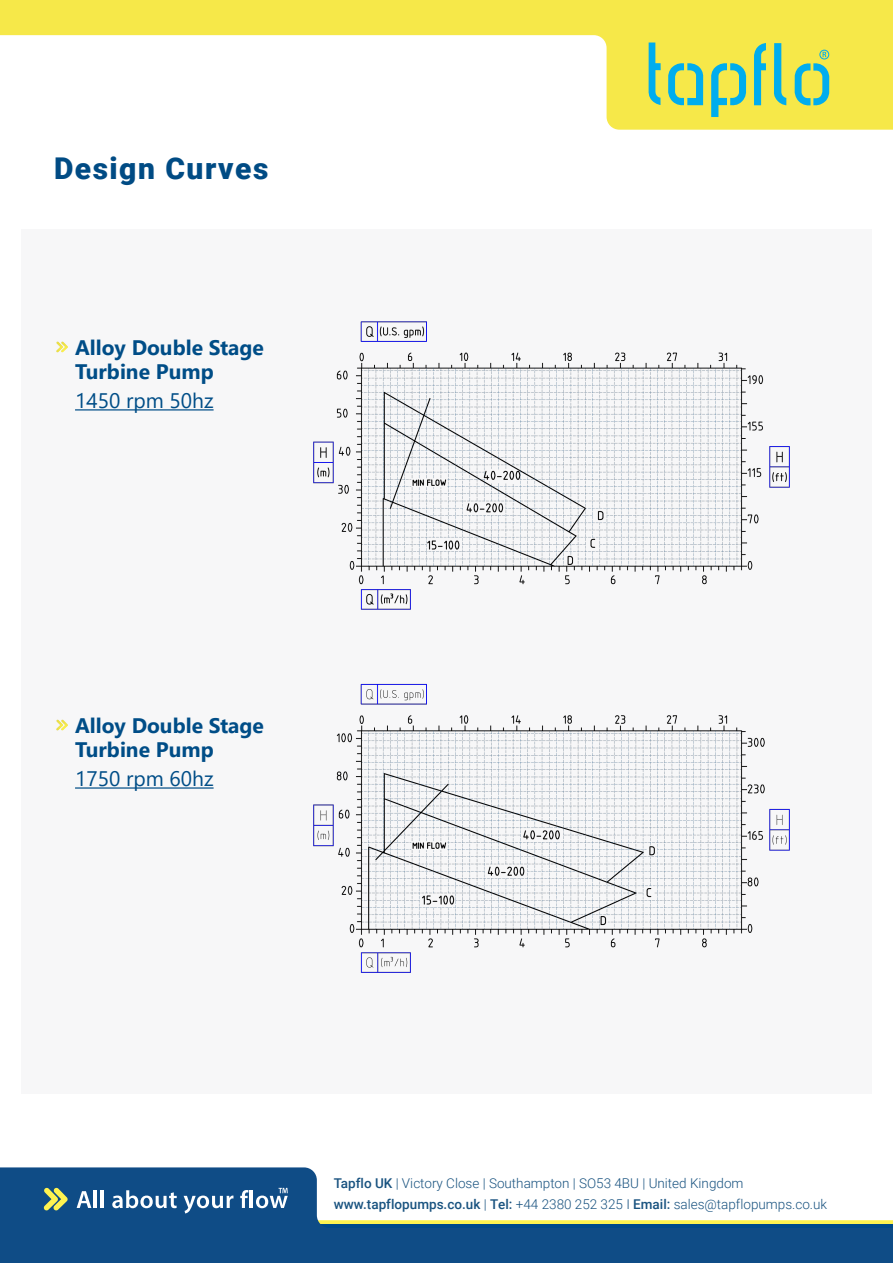
<style>
.page{position:relative;width:893px;height:1263px;background:#fff}
.page>*{position:absolute;margin:0;border:0;box-sizing:border-box;transform-origin:0 0}
.a-bebas_heading{font:900 30px "Roboto";letter-spacing:.05em;color:#004b84}
.t1{font:700 21px/24px "Segoe UI";color:#004d87}
.t2{font:21px "Segoe UI";color:#004d87}
.t3{font:300 13.5px/21px "Roboto";color:#195380}
.s1{font-weight:500}
</style>
<div class="page">
<div style="left:21px;top:230px;width:851px;height:864px;background:#f7f7f8"></div>
<div style="left:53px;top:339px;width:15px;height:14px;background:#231f20;opacity:.1"></div>
<div style="left:53px;top:717px;width:15px;height:14px;background:#231f20;opacity:.1"></div>
<hr style="left:75px;top:409px;width:139px;height:1px;background:#004d87">
<hr style="left:75px;top:787px;width:139px;height:2px;background:#004d87">
<img style="left:313px;top:321px;width:477px;height:289px">
<img style="left:313px;top:683px;width:477px;height:290px">
<svg style="left:0;top:0;width:893px;height:130px"></svg>
<svg style="left:648px;top:43px;width:181px;height:74px;background:#b1d776"></svg>
<svg style="left:0;top:1167px;width:893px;height:96px;fill:#0f4c86"></svg>
<svg style="left:44px;top:1187px;width:24px;height:24px"></svg>
<svg style="left:77px;top:1191px;width:14px;height:17px"></svg>
<svg style="left:256px;top:1188px;width:32px;height:20px"></svg>
<hr style="left:94px;top:1190px;width:3px;height:18px;background:#fff">
<hr style="left:101px;top:1190px;width:3px;height:18px;background:#fff">
<svg style="left:112px;top:1190px;width:65px;height:18px"></svg>
<svg style="left:184px;top:1195px;width:49px;height:18px"></svg>
<svg style="left:240px;top:1190px;width:8px;height:18px"></svg>
<hr style="left:250px;top:1190px;width:3px;height:18px;background:#fff">
<p class="a-bebas_heading" style="left:54px;top:148px;width:216px">Design Curves</p>
<p class="t1" style="left:75px;top:333px;width:190px">Alloy Double Stage<br>Turbine Pump</p>
<p class="t2" style="left:75px;top:381px;width:140px">1450 rpm 50hz</p>
<p class="t1" style="left:75px;top:711px;width:190px">Alloy Double Stage<br>Turbine Pump</p>
<p class="t2" style="left:75px;top:759px;width:140px">1750 rpm 60hz</p>
<p class="t3" style="left:334px;top:1172px;width:495px"><span class="s1">Tapflo UK</span> | Victory Close | Southampton | SO53 4BU | United Kingdom <span class="s1">www.tapflopumps.co.uk</span> | <span class="s1">Tel:</span> +44 2380 252 325 I <span class="s1">Email:</span> sales@tapflopumps.co.uk</p>
</div>
